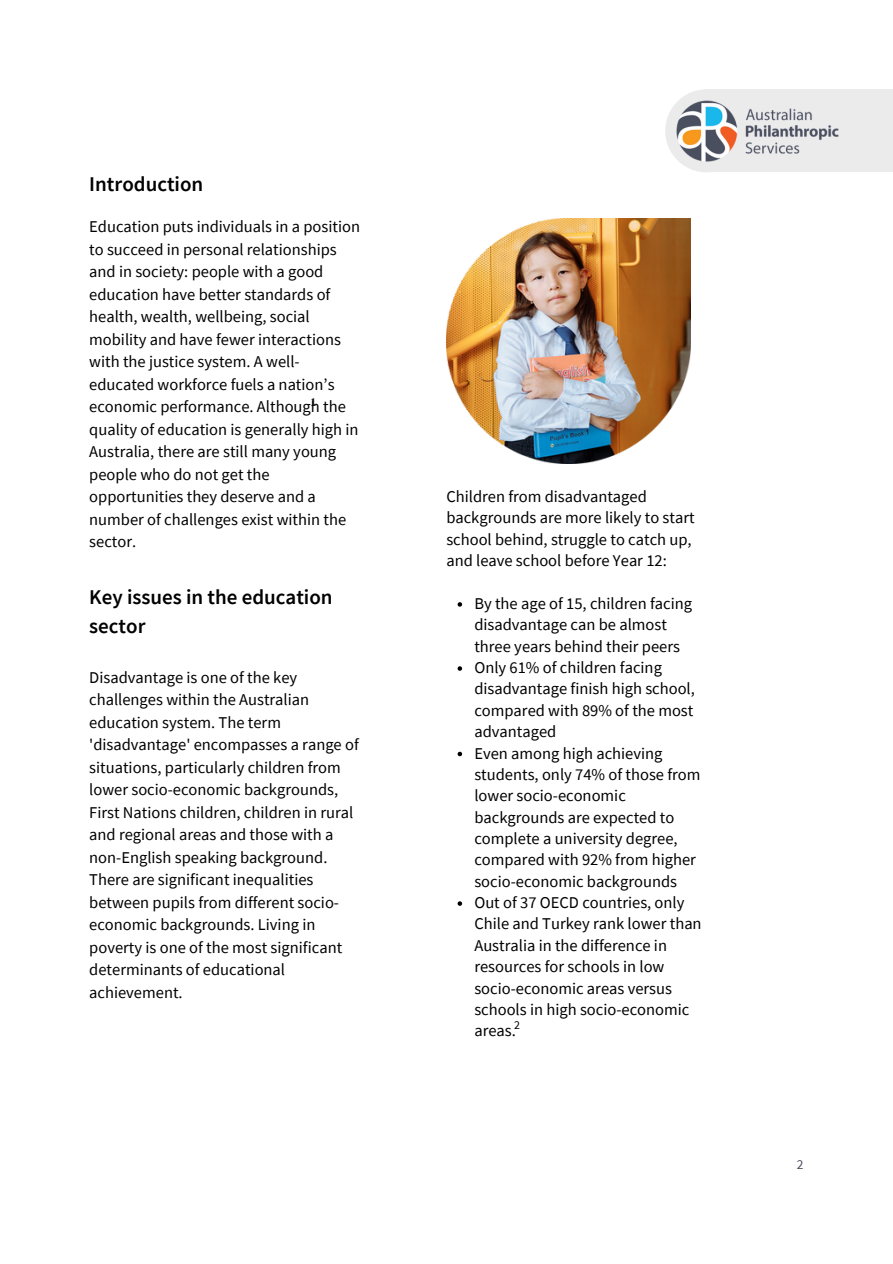
<style>
.page{position:relative;width:893px;height:1264px;background:#fff}
.page>*{position:absolute;margin:0;border:0;box-sizing:border-box;transform-origin:0 0}
.t1{font:600 21px/29.2px "Source Sans Pro";color:#000}
.t2{font:16.5px/22.5px "Source Sans Pro";color:#000}
.t3{font:13.5px "Source Sans Pro";color:#494e5f}
.t4{font:12px "Source Sans Pro";color:#000}
.t5{font:11.85px "Source Sans Pro";color:#000}
</style>
<div class="page">
<div style="left:705px;top:89px;width:187px;height:83px;background:#ebebec"></div>
<div style="left:665px;top:89px;width:83px;height:83px;background:#ebebec;border-radius:50%"></div>
<img style="left:668px;top:92px;width:171px;height:78px">
<img style="left:446px;top:218px;width:244px;height:245px">
<svg style="left:457px;top:602px;width:5px;height:4px"></svg>
<svg style="left:457px;top:666px;width:5px;height:4px"></svg>
<svg style="left:457px;top:751px;width:5px;height:5px"></svg>
<svg style="left:457px;top:901px;width:5px;height:4px"></svg>
<p class="t1" style="left:89px;top:168px;width:116px">Introduction</p>
<p class="t2" style="left:89px;top:215px;width:272px">Education puts individuals in a position to succeed in personal relationships and in society: people with a good education have better standards of health, wealth, wellbeing, social mobility and have fewer interactions with the justice system. A well&shy;educated workforce fuels a nation’s economic performance. Although the quality of education is generally high in Australia, there are still many young people who do not get the opportunities they deserve and a number of challenges exist within the sector.</p>
<p class="t4" style="left:310px;top:394px;width:7px">1</p>
<p class="t1" style="left:89px;top:582px;width:245px">Key issues in the education sector</p>
<p class="t2" style="left:89px;top:665px;width:271px">Disadvantage is one of the key challenges within the Australian education system. The term 'disadvantage' encompasses a range of situations, particularly children from lower socio-economic backgrounds, First Nations children, children in rural and regional areas and those with a non-English speaking background.<br>There are significant inequalities between pupils from different socio&shy;economic backgrounds. Living in poverty is one of the most significant determinants of educational achievement.</p>
<p class="t2" style="left:446px;top:485px;width:250px;line-height:21.3px">Children from disadvantaged backgrounds are more likely to start school behind, struggle to catch up, and leave school before Year 12:</p>
<p class="t2" style="left:474px;top:592px;width:229px;line-height:21.3px">By the age of 15, children facing disadvantage can be almost three years behind their peers<br>Only 61% of children facing disadvantage finish high school, compared with 89% of the most advantaged<br>Even among high achieving students, only 74% of those from lower socio-economic backgrounds are expected to complete a university degree, compared with 92% from higher socio-economic backgrounds<br>Out of 37 OECD countries, only<br>Chile and Turkey rank lower than<br>Australia in the difference in resources for schools in low socio-economic areas versus schools in high socio-economic areas.</p>
<p class="t5" style="left:514px;top:1017px;width:7px">2</p>
<p class="t3" style="left:796px;top:1155px;width:8px">2</p>
</div>
